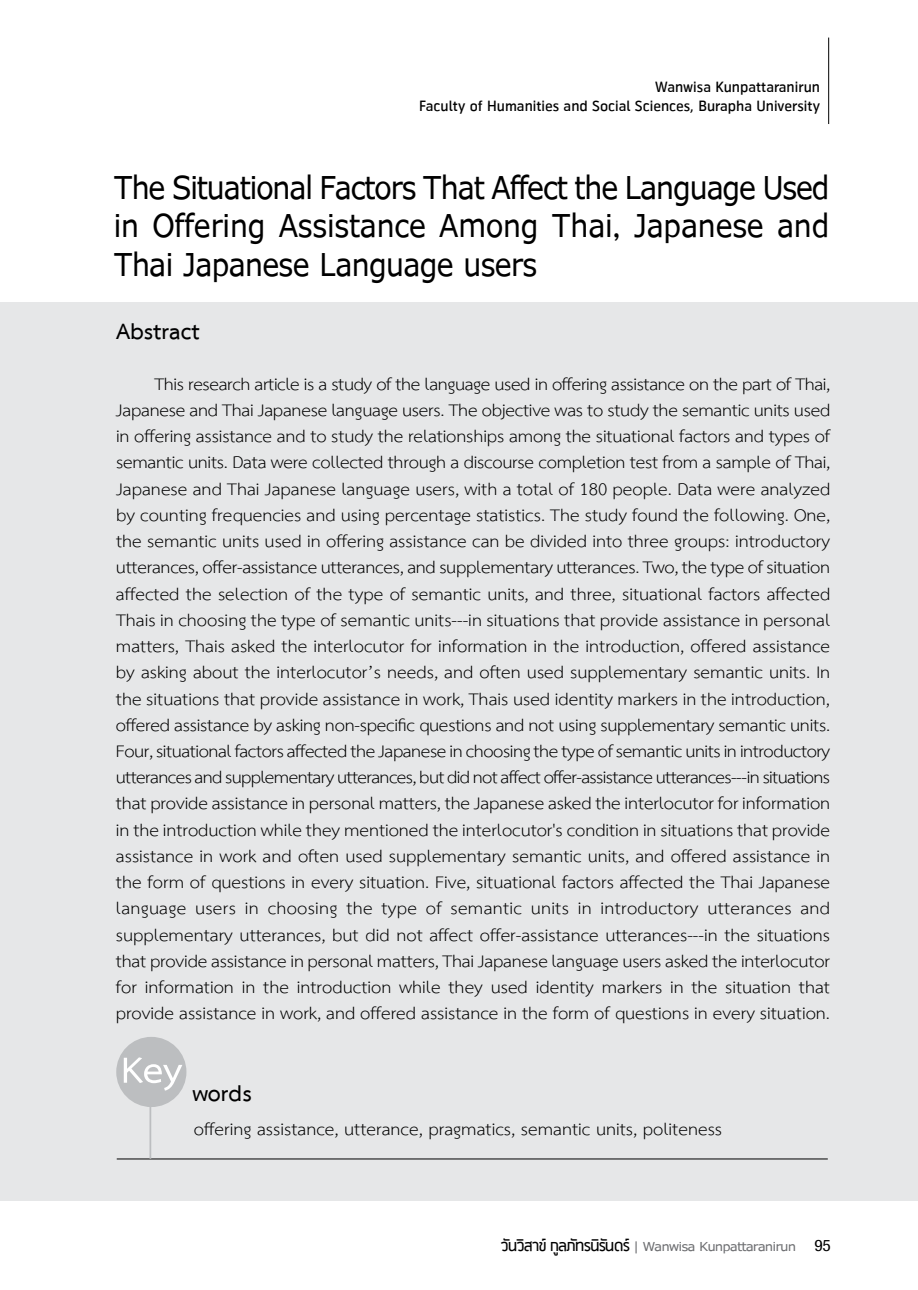
<style>
.page{position:relative;width:918px;height:1290px;background:#fff}
.page>*{position:absolute;margin:0;border:0;box-sizing:border-box;transform-origin:0 0}
.t1{font:700 49px/38.5px "PSL Sirintr Pro";color:#000;text-align:justify;scale:.95 1}
.t2{font:700 31.5px "TH Sarabun New";color:#000}
.t3{font:24.5px/26.2px "TH Sarabun New";color:#000;text-align:justify;scale:1.05 1}
.t4{font:700 17.5px/19.2px "Dtac";color:#000;text-align:right}
.s1{font-family:"PSL Sirintr Pro";font-size:19.25px;color:#6d6e71}
.s2{font-family:"Helvetica Neue LT Std";font-weight:400;font-stretch:condensed;font-size:15.75px}
</style>
<div class="page">
<div style="left:0;top:303px;width:918px;height:897px;background:#e6e7e8"></div>
<hr style="left:828px;top:38px;width:1px;height:86px;background:#000">
<hr style="left:117px;top:1158px;width:711px;height:1px;background:#000">
<hr style="left:149px;top:1095px;width:2px;height:64px;background:#bcbec0">
<div style="left:116px;top:1037px;width:70px;height:70px;background:#bcbec0;border-radius:50%"></div>
<p class="t4" style="left:419px;top:78px;width:402px">Wanwisa Kunpattaranirun<br>Faculty of Humanities and Social Sciences, Burapha University</p>
<h1 class="t1" style="left:114px;top:168px;width:754px">The Situational Factors That Affect the Language Used in Offering Assistance Among Thai, Japanese and Thai Japanese Language users</h1>
<p class="t2" style="left:116px;top:312px;width:85px">Abstract</p>
<p class="t3" style="left:116px;top:371px;width:682px;text-indent:39px">This research article is a study of the language used in offering assistance on the part of Thai, Japanese and Thai Japanese language users. The objective was to study the semantic units used in offering assistance and to study the relationships among the situational factors and types of semantic units. Data were collected through a discourse completion test from a sample of Thai, Japanese and Thai Japanese language users, with a total of 180 people. Data were analyzed by counting frequencies and using percentage statistics. The study found the following. One, the semantic units used in offering assistance can be divided into three groups: introductory utterances,offer-assistanceutterances,and supplementaryutterances.Two, thetypeofsituation affected the selection of the type of semantic units, and three, situational factors affected Thais in choosing the type of semantic units---in situations that provide assistance in personal matters, Thais asked the interlocutor for information in the introduction, offered assistance by asking about the interlocutor’s needs, and often used supplementary semantic units. In the situations that provide assistance in work, Thais used identity markers in the introduction, offered assistance by asking non-specific questions and not using supplementary semantic units.<br>Four,situational factorsaffected theJapaneseinchoosingthetypeofsemanticunitsinintroductory utterancesand supplementaryutterances, but did notaffectoffer-assistanceutterances---insituations that provideassistancein personalmatters, theJapaneseasked theinterlocutor for information intheintroduction whiletheymentioned theinterlocutor'sconditioninsituations that provide assistance in work and often used supplementary semantic units, and offered assistance in the form of questions in every situation. Five, situational factors affected the Thai Japanese language users in choosing the type of semantic units in introductory utterances and supplementary utterances, but did not affect offer-assistance utterances---in the situations that provideassistancein personalmatters,Thai Japaneselanguageusersasked theinterlocutor for information in the introduction while they used identity markers in the situation that provide assistance in work, and offered assistance in the form of questions in every situation.</p>
<p class="t2" style="left:121px;top:1074px;width:132px"><sup>Key</sup> words</p>
<p class="t3" style="left:194px;top:1117px;width:505px">offering assistance, utterance, pragmatics, semantic units, politeness</p>
<p class="t4" style="left:501px;top:1236px;width:332px">วันวิสาข์กูลภัทรนิรันดร์<span class="s1">| Wanwisa Kunpattaranirun</span> <span class="s2">95</span></p>
</div>
